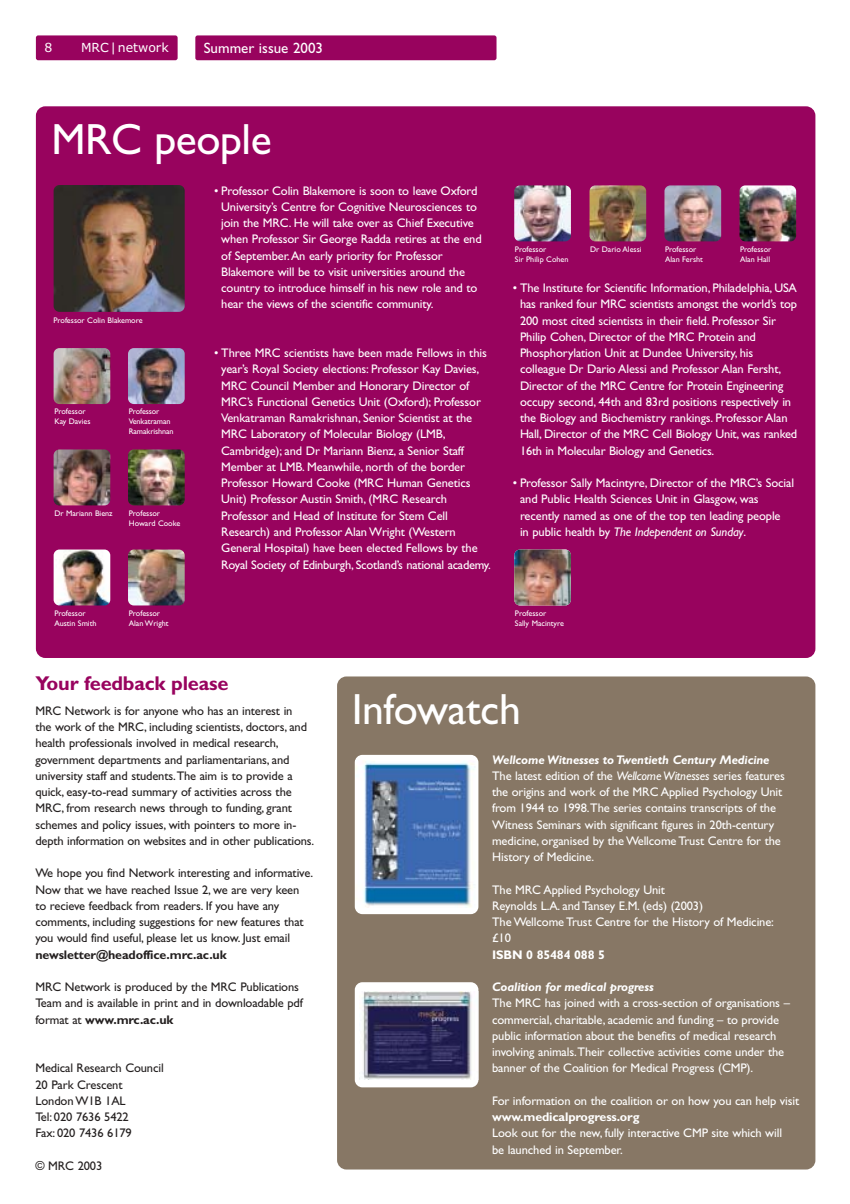
<style>
.page{position:relative;width:850px;height:1204px;background:#fff}
.page>*{position:absolute;margin:0;border:0;box-sizing:border-box;transform-origin:0 0}
.t1{font:43.75px "Gill Sans";letter-spacing:-.01em;color:#fff}
.t2{font:700 20px "Gill Sans";letter-spacing:-.01em;color:#98035e}
.t3{font:15px "Gill Sans";color:#fff}
.t4{font:12.5px/16.2px "Gill Sans";letter-spacing:-.01em;color:#fff}
.t5{font:12.5px/16.2px "Gill Sans";letter-spacing:-.01em;color:#231f1f}
.t6{font:700 12.5px "Gill Sans";letter-spacing:-.01em;color:#fff}
.t7{font:700 12.5px "Gill Sans";letter-spacing:-.01em;color:#231f1f}
.t8{font:italic 700 12.5px "Gill Sans";letter-spacing:-.01em;color:#fff}
.t9{font:12.5px "Verdana";color:#fff}
.t10{font:8.12px/10px "Gill Sans";color:#fff}
.s1{font-style:italic}
.s2{font-weight:700}
.s3{font-weight:700;font-style:italic}
</style>
<div class="page">
<div style="left:195px;top:35px;width:302px;height:25px;background:#98035e;border-radius:2px"></div>
<div style="left:36px;top:35px;width:142px;height:25px;background:#98035e;border-radius:2px"></div>
<div style="left:36px;top:106px;width:779px;height:552px;background:#98035e;border-radius:9px"></div>
<img style="left:54px;top:348px;width:56px;height:56px;border-radius:6px">
<img style="left:128px;top:348px;width:57px;height:56px;border-radius:6px">
<img style="left:128px;top:449px;width:57px;height:56px;border-radius:6px">
<img style="left:54px;top:449px;width:56px;height:56px;border-radius:6px">
<img style="left:54px;top:185px;width:131px;height:127px;border-radius:6px">
<img style="left:128px;top:549px;width:57px;height:56px;border-radius:6px">
<img style="left:54px;top:549px;width:56px;height:56px;border-radius:6px">
<div style="left:337px;top:676px;width:478px;height:493px;background:#877765;border-radius:9px"></div>
<div style="left:355px;top:982px;width:123px;height:105px;background:#fff;border-radius:8px"></div>
<img style="left:362px;top:991px;width:110px;height:88px">
<div style="left:355px;top:755px;width:123px;height:159px;background:#fff;border-radius:8px"></div>
<img style="left:355px;top:760px;width:120px;height:147px">
<img style="left:514px;top:549px;width:57px;height:56px;border-radius:6px">
<img style="left:590px;top:185px;width:56px;height:56px;border-radius:6px">
<img style="left:514px;top:185px;width:57px;height:56px;border-radius:6px">
<img style="left:739px;top:185px;width:57px;height:56px;border-radius:6px">
<img style="left:664px;top:185px;width:57px;height:56px;border-radius:6px">
<p class="t9" style="left:44px;top:43px;width:9px">8</p>
<p class="t9" style="left:81px;top:43px;width:89px">MRC | network</p>
<p class="t3" style="left:204px;top:42px;width:121px">Summer issue 2003</p>
<h1 class="t1" style="left:51px;top:125px;width:222px">MRC people</h1>
<p class="t10" style="left:53px;top:316px;width:91px">Professor Colin Blakemore</p>
<p class="t10" style="left:54px;top:407px;width:38px">Professor<br>Kay Davies</p>
<p class="t10" style="left:129px;top:407px;width:46px">Professor<br>Venkatraman<br>Ramakrishnan</p>
<p class="t10" style="left:54px;top:509px;width:60px">Dr Mariann Bienz</p>
<p class="t10" style="left:129px;top:509px;width:53px">Professor<br>Howard Cooke</p>
<p class="t10" style="left:54px;top:609px;width:44px">Professor<br>Austin Smith</p>
<p class="t10" style="left:129px;top:609px;width:41px">Professor<br>Alan Wright</p>
<p class="t4" style="left:221px;top:184px;width:262px;text-indent:-7px">• Professor Colin Blakemore is soon to leave Oxford University’s Centre for Cognitive Neurosciences to join the MRC. He will take over as Chief Executive when Professor Sir George Radda retires at the end of September.An early priority for Professor Blakemore will be to visit universities around the country to introduce himself in his new role and to hear the views of the scientific community.</p>
<p class="t4" style="left:221px;top:346px;width:271px;text-indent:-7px">• Three MRC scientists have been made Fellows in this year’s Royal Society elections: Professor Kay Davies, MRC Council Member and Honorary Director of MRC’s Functional Genetics Unit (Oxford); Professor Venkatraman Ramakrishnan, Senior Scientist at the MRC Laboratory of Molecular Biology (LMB, Cambridge); and Dr Mariann Bienz, a Senior Staff Member at LMB. Meanwhile, north of the border Professor Howard Cooke (MRC Human Genetics Unit) Professor Austin Smith, (MRC Research Professor and Head of Institute for Stem Cell Research) and Professor Alan Wright (Western General Hospital) have been elected Fellows by the Royal Society of Edinburgh, Scotland’s national academy.</p>
<p class="t10" style="left:515px;top:245px;width:55px">Professor<br>Sir Philip Cohen</p>
<p class="t10" style="left:590px;top:245px;width:53px">Dr Dario Alessi</p>
<p class="t10" style="left:740px;top:245px;width:33px">Professor<br>Alan Hall</p>
<p class="t10" style="left:665px;top:245px;width:39px">Professor<br>Alan Fersht</p>
<p class="t4" style="left:520px;top:281px;width:279px;text-indent:-7px">• The Institute for Scientific Information, Philadelphia, USA has ranked four MRC scientists amongst the world’s top 200 most cited scientists in their field. Professor Sir Philip Cohen, Director of the MRC Protein and Phosphorylation Unit at Dundee University, his colleague Dr Dario Alessi and Professor Alan Fersht, Director of the MRC Centre for Protein Engineering occupy second, 44th and 83rd positions respectively in the Biology and Biochemistry rankings. Professor Alan Hall, Director of the MRC Cell Biology Unit, was ranked 16th in Molecular Biology and Genetics.</p>
<p class="t4" style="left:520px;top:476px;width:276px;text-indent:-7px">• Professor Sally Macintyre, Director of the MRC’s Social and Public Health Sciences Unit in Glasgow, was recently named as one of the top ten leading people<br>in public health by <span class="s1">The Independent on Sunday</span>.</p>
<p class="t10" style="left:515px;top:609px;width:51px">Professor<br>Sally Macintyre</p>
<h2 class="t2" style="left:35px;top:676px;width:195px">Your feedback please</h2>
<p class="t5" style="left:35px;top:704px;width:280px">MRC Network is for anyone who has an interest in<br>the work of the MRC, including scientists, doctors, and health professionals involved in medical research, government departments and parliamentarians, and university staff and students.The aim is to provide a quick, easy-to-read summary of activities across the MRC, from research news through to funding, grant schemes and policy issues, with pointers to more in&shy;depth information on websites and in other publications.</p>
<p class="t5" style="left:35px;top:866px;width:279px">We hope you find Network interesting and informative.<br>Now that we have reached Issue 2, we are very keen to recieve feedback from readers. If you have any comments, including suggestions for new features that you would find useful, please let us know. Just email</p>
<p class="t7" style="left:35px;top:950px;width:193px">newsletter@headoffice.mrc.ac.uk</p>
<p class="t5" style="left:35px;top:980px;width:269px">MRC Network is produced by the MRC Publications<br>Team and is available in print and in downloadable pdf format at <span class="s2">www.mrc.ac.uk</span></p>
<p class="t5" style="left:35px;top:1061px;width:130px">Medical Research Council<br>20 Park Crescent<br>London W1B 1AL<br>Tel: 020 7636 5422<br>Fax: 020 7436 6179</p>
<p class="t5" style="left:35px;top:1159px;width:68px">© MRC 2003</p>
<h1 class="t1" style="left:352px;top:694px;width:171px">Infowatch</h1>
<p class="t4" style="left:492px;top:752px;width:294px"><span class="s3">Wellcome Witnesses to Twentieth Century Medicine </span>The latest edition of the <span class="s1">Wellcome Witnesses</span> series features the origins and work of the MRC Applied Psychology Unit from 1944 to 1998.The series contains transcripts of the Witness Seminars with significant figures in 20th-century medicine, organised by the Wellcome Trust Centre for the History of Medicine.</p>
<p class="t4" style="left:492px;top:882px;width:283px">The MRC Applied Psychology Unit<br>Reynolds L.A. and Tansey E.M. (eds) (2003)<br>The Wellcome Trust Centre for the History of Medicine: £10</p>
<p class="t6" style="left:492px;top:950px;width:114px">ISBN 0 85484 088 5</p>
<p class="t8" style="left:492px;top:982px;width:163px">Coalition for medical progress</p>
<p class="t4" style="left:492px;top:996px;width:299px">The MRC has joined with a cross-section of organisations – commercial, charitable, academic and funding – to provide public information about the benefits of medical research involving animals.Their collective activities come under the banner of the Coalition for Medical Progress (CMP).</p>
<p class="t4" style="left:492px;top:1094px;width:309px">For information on the coalition or on how you can help visit</p>
<p class="t6" style="left:492px;top:1112px;width:149px">www.medicalprogress.org</p>
<p class="t4" style="left:492px;top:1126px;width:291px">Look out for the new, fully interactive CMP site which will be launched in September.</p>
</div>
